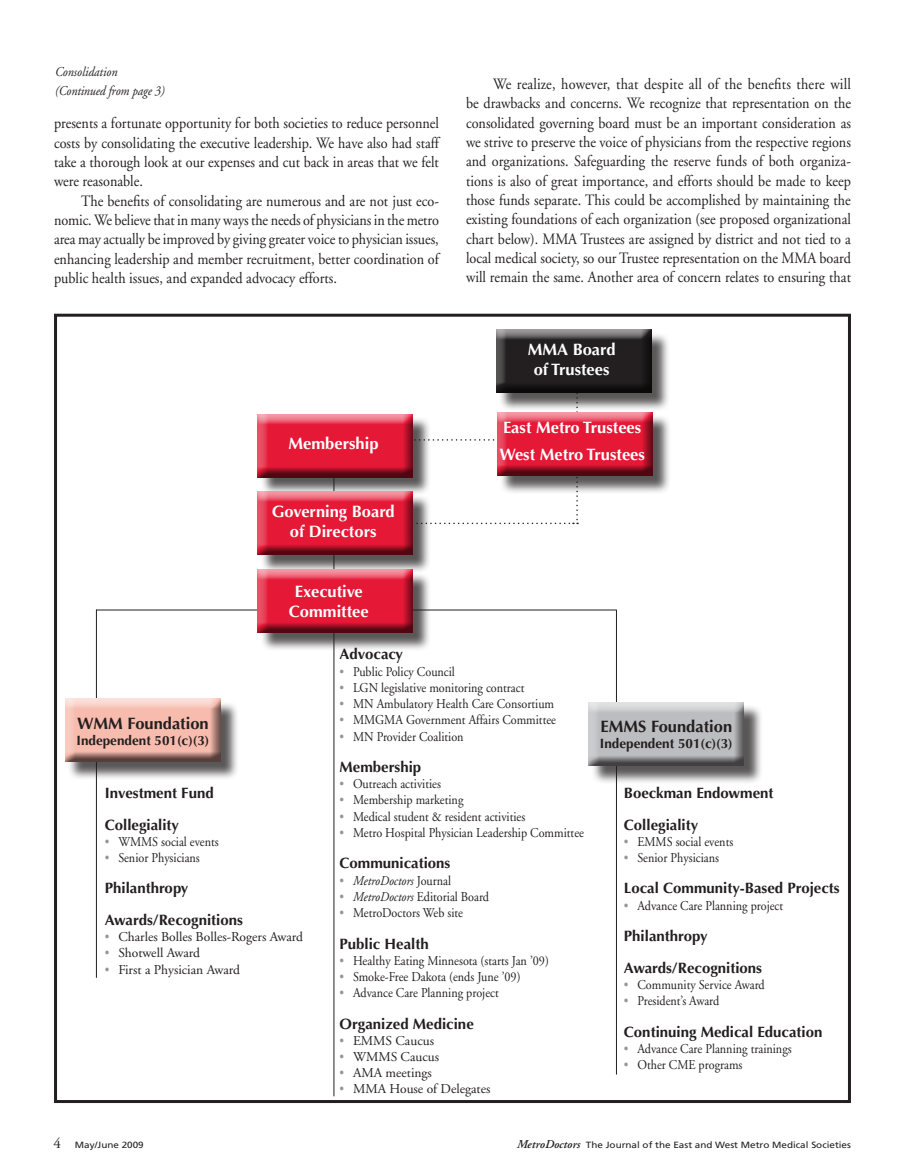
<style>
.page{position:relative;width:905px;height:1175px;background:#fff}
.page>*{position:absolute;margin:0;border:0;box-sizing:border-box;transform-origin:0 0}
.t1{font:700 16.5px/19.8px "Optima";color:#fff;text-align:center}
.t2{font:700 16.5px "Optima";color:#231f20}
.MetroDocs_Normal{font:15.75px/19.4px "Adobe Garamond";color:#231f20;text-align:justify;scale:.9 1}
.t3{font:700 15px "Optima";color:#231f20}
.t4{font:15px "Adobe Garamond";color:#231f20}
.MetroDocs_Normal-2{font:13.5px "Adobe Garamond";color:#231f20;scale:.9 1}
.MetroDocs_Normal-3{font:13.5px "Adobe Garamond";color:#231f20}
.MetroDocs_Normal-4{font:italic 13.5px "Adobe Garamond";color:#231f20;scale:.9 1}
.t5{font:700 13.5px "Optima";color:#231f20}
.t6{font:9px "Frutiger";color:#231f20;scale:1.1 1}
.s1{color:#939598}
.s2{font-style:normal;color:#939598}
.s3{font-style:normal}
.s4{font-style:italic}
.s5{font-family:"Adobe Garamond";font-weight:600;font-style:italic;font-size:12px}
</style>
<div class="page">
<div style="left:54px;top:314px;width:796px;height:789px;border:3px solid #231f20"></div>
<svg style="left:431px;top:439px;width:148px;height:85px"></svg>
<hr style="left:333px;top:445px;width:1px;height:651px;background:#231f20">
<hr style="left:616px;top:609px;width:1px;height:465px;background:#231f20">
<hr style="left:96px;top:609px;width:1px;height:368px;background:#231f20">
<hr style="left:96px;top:609px;width:520px;height:1px;background:#231f20">
<div style="left:68px;top:701px;width:171px;height:79px;background:#231f20;opacity:.75"></div>
<div style="left:63px;top:696px;width:158px;height:62px;background:#fff"></div>
<div style="left:63px;top:698px;width:158px;height:65px;background:#231f20;opacity:.75"></div>
<div style="left:591px;top:704px;width:171px;height:80px;background:#231f20;opacity:.75"></div>
<div style="left:586px;top:699px;width:158px;height:63px;background:#fff"></div>
<div style="left:586px;top:702px;width:158px;height:65px;background:#231f20;opacity:.75"></div>
<div style="left:499px;top:414px;width:172px;height:80px;background:#231f20;opacity:.75"></div>
<div style="left:495px;top:412px;width:157px;height:65px;background:#231f20;opacity:.75"></div>
<div style="left:260px;top:416px;width:171px;height:80px;background:#231f20;opacity:.75"></div>
<div style="left:256px;top:414px;width:157px;height:65px;background:#231f20;opacity:.75"></div>
<div style="left:260px;top:494px;width:171px;height:80px;background:#231f20;opacity:.75"></div>
<div style="left:256px;top:489px;width:157px;height:62px;background:#fff;opacity:.75"></div>
<div style="left:256px;top:491px;width:157px;height:65px;background:#231f20;opacity:.75"></div>
<div style="left:260px;top:572px;width:171px;height:79px;background:#231f20;opacity:.75"></div>
<div style="left:256px;top:567px;width:157px;height:62px;background:#fff;opacity:.75"></div>
<div style="left:256px;top:569px;width:157px;height:65px;background:#231f20;opacity:.75"></div>
<div style="left:498px;top:332px;width:172px;height:79px;background:#231f20;opacity:.75"></div>
<div style="left:494px;top:329px;width:157px;height:65px;background:#231f20;opacity:.75"></div>
<p class="MetroDocs_Normal-4" style="left:55px;top:64px;width:71px">Consolidation</p>
<p class="MetroDocs_Normal-4" style="left:55px;top:84px;width:123px">(Continued from page 3)</p>
<p class="MetroDocs_Normal" style="left:54px;top:114px;width:429px">presents a fortunate opportunity for both societies to reduce personnel costs by consolidating the executive leadership. We have also had staff take a thorough look at our expenses and cut back in areas that we felt were reasonable.</p>
<p class="MetroDocs_Normal" style="left:54px;top:191px;width:429px;text-indent:27px">The benefits of consolidating are numerous and are not just eco&shy;nomic. We believe that in many ways the needs of physicians in the metro area may actually be improved by giving greater voice to physician issues, enhancing leadership and member recruitment, better coordination of public health issues, and expanded advocacy efforts.</p>
<p class="t1" style="left:288px;top:434px;width:91px">Membership</p>
<p class="t1" style="left:272px;top:501px;width:124px">Governing Board</p>
<p class="t1" style="left:290px;top:521px;width:88px">of Directors</p>
<p class="t1" style="left:289px;top:581px;width:81px">Executive<br>Committee</p>
<p class="MetroDocs_Normal" style="left:466px;top:75px;width:429px;text-indent:27px">We realize, however, that despite all of the benefits there will be drawbacks and concerns. We recognize that representation on the consolidated governing board must be an important consideration as we strive to preserve the voice of physicians from the respective regions and organizations. Safeguarding the reserve funds of both organiza&shy;tions is also of great importance, and efforts should be made to keep those funds separate. This could be accomplished by maintaining the existing foundations of each organization (see proposed organizational chart below). MMA Trustees are assigned by district and not tied to a local medical society, so our Trustee representation on the MMA board will remain the same. Another area of concern relates to ensuring that</p>
<p class="t1" style="left:527px;top:340px;width:89px">MMA Board</p>
<p class="t1" style="left:533px;top:360px;width:77px">of Trustees</p>
<p class="t1" style="left:503px;top:418px;width:140px">East Metro Trustees</p>
<p class="t1" style="left:499px;top:444px;width:147px">West Metro Trustees</p>
<p class="t2" style="left:77px;top:714px;width:133px">WMM Foundation</p>
<p class="t5" style="left:76px;top:733px;width:134px">Independent 501(c)(3)</p>
<p class="t3" style="left:105px;top:784px;width:110px">Investment Fund</p>
<p class="t3" style="left:105px;top:815px;width:76px">Collegiality</p>
<p class="MetroDocs_Normal-2" style="left:105px;top:834px;width:128px"><span class="s1">•</span> WMMS social events</p>
<p class="MetroDocs_Normal-2" style="left:105px;top:850px;width:107px"><span class="s1">•</span> Senior Physicians</p>
<p class="t3" style="left:105px;top:879px;width:85px">Philanthropy</p>
<p class="t3" style="left:105px;top:911px;width:140px">Awards/Recognitions</p>
<p class="MetroDocs_Normal-3" style="left:105px;top:929px;width:200px"><span class="s1">•</span> Charles Bolles Bolles-Rogers Award</p>
<p class="MetroDocs_Normal-3" style="left:105px;top:945px;width:97px"><span class="s1">•</span> Shotwell Award</p>
<p class="MetroDocs_Normal-3" style="left:105px;top:962px;width:137px"><span class="s1">•</span> First a Physician Award</p>
<p class="t3" style="left:339px;top:645px;width:65px">Advocacy</p>
<p class="MetroDocs_Normal-2" style="left:339px;top:664px;width:130px"><span class="s1">•</span> Public Policy Council</p>
<p class="MetroDocs_Normal-2" style="left:339px;top:680px;width:207px"><span class="s1">•</span> LGN legislative monitoring contract</p>
<p class="MetroDocs_Normal-2" style="left:339px;top:696px;width:240px"><span class="s1">•</span> MN Ambulatory Health Care Consortium</p>
<p class="MetroDocs_Normal-2" style="left:339px;top:713px;width:242px"><span class="s1">•</span> MMGMA Government Affairs Committee</p>
<p class="MetroDocs_Normal-2" style="left:339px;top:729px;width:139px"><span class="s1">•</span> MN Provider Coalition</p>
<p class="t3" style="left:339px;top:758px;width:83px">Membership</p>
<p class="MetroDocs_Normal-2" style="left:339px;top:776px;width:114px"><span class="s1">•</span> Outreach activities</p>
<p class="MetroDocs_Normal-2" style="left:339px;top:793px;width:139px"><span class="s1">•</span> Membership marketing</p>
<p class="MetroDocs_Normal-2" style="left:339px;top:809px;width:208px"><span class="s1">•</span> Medical student &amp; resident activities</p>
<p class="MetroDocs_Normal-2" style="left:339px;top:825px;width:273px"><span class="s1">•</span> Metro Hospital Physician Leadership Committee</p>
<p class="t3" style="left:339px;top:854px;width:112px">Communications</p>
<p class="MetroDocs_Normal-4" style="left:339px;top:873px;width:125px"><span class="s2">•</span> MetroDoctors <span class="s3">Journal</span></p>
<p class="MetroDocs_Normal-2" style="left:339px;top:889px;width:168px"><span class="s1">•</span> <span class="s4">MetroDoctors</span> Editorial Board</p>
<p class="MetroDocs_Normal-2" style="left:339px;top:905px;width:139px"><span class="s1">•</span> MetroDoctors Web site</p>
<p class="t3" style="left:339px;top:934px;width:91px">Public Health</p>
<p class="MetroDocs_Normal-2" style="left:339px;top:953px;width:234px"><span class="s1">•</span> Healthy Eating Minnesota (starts Jan ’09)</p>
<p class="MetroDocs_Normal-2" style="left:339px;top:969px;width:203px"><span class="s1">•</span> Smoke-Free Dakota (ends June ’09)</p>
<p class="MetroDocs_Normal-2" style="left:339px;top:985px;width:178px"><span class="s1">•</span> Advance Care Planning project</p>
<p class="t3" style="left:339px;top:1014px;width:136px">Organized Medicine</p>
<p class="MetroDocs_Normal-3" style="left:339px;top:1033px;width:96px"><span class="s1">•</span> EMMS Caucus</p>
<p class="MetroDocs_Normal-3" style="left:339px;top:1049px;width:101px"><span class="s1">•</span> WMMS Caucus</p>
<p class="MetroDocs_Normal-3" style="left:339px;top:1065px;width:94px"><span class="s1">•</span> AMA meetings</p>
<p class="MetroDocs_Normal-3" style="left:339px;top:1082px;width:152px"><span class="s1">•</span> MMA House of Delegates</p>
<p class="t2" style="left:600px;top:716px;width:133px">EMMS Foundation</p>
<p class="t5" style="left:600px;top:735px;width:134px">Independent 501(c)(3)</p>
<p class="t3" style="left:624px;top:784px;width:151px">Boeckman Endowment</p>
<p class="t3" style="left:624px;top:815px;width:76px">Collegiality</p>
<p class="MetroDocs_Normal-2" style="left:624px;top:834px;width:123px"><span class="s1">•</span> EMMS social events</p>
<p class="MetroDocs_Normal-2" style="left:624px;top:850px;width:107px"><span class="s1">•</span> Senior Physicians</p>
<p class="t3" style="left:624px;top:879px;width:217px">Local Community-Based Projects</p>
<p class="MetroDocs_Normal-2" style="left:624px;top:898px;width:178px"><span class="s1">•</span> Advance Care Planning project</p>
<p class="t3" style="left:624px;top:927px;width:85px">Philanthropy</p>
<p class="t3" style="left:624px;top:958px;width:140px">Awards/Recognitions</p>
<p class="MetroDocs_Normal-2" style="left:624px;top:977px;width:158px"><span class="s1">•</span> Community Service Award</p>
<p class="MetroDocs_Normal-2" style="left:624px;top:993px;width:107px"><span class="s1">•</span> President’s Award</p>
<p class="t3" style="left:624px;top:1022px;width:200px">Continuing Medical Education</p>
<p class="MetroDocs_Normal-2" style="left:624px;top:1041px;width:188px"><span class="s1">•</span> Advance Care Planning trainings</p>
<p class="MetroDocs_Normal-2" style="left:624px;top:1057px;width:133px"><span class="s1">•</span> Other CME programs</p>
<p class="t4" style="left:54px;top:1135px;width:9px">4</p>
<p class="t6" style="left:75px;top:1139px;width:64px">May/June 2009</p>
<p class="t6" style="left:517px;top:1139px;width:305px"><span class="s5">MetroDoctors</span> The Journal of the East and West Metro Medical Societies</p>
</div>
